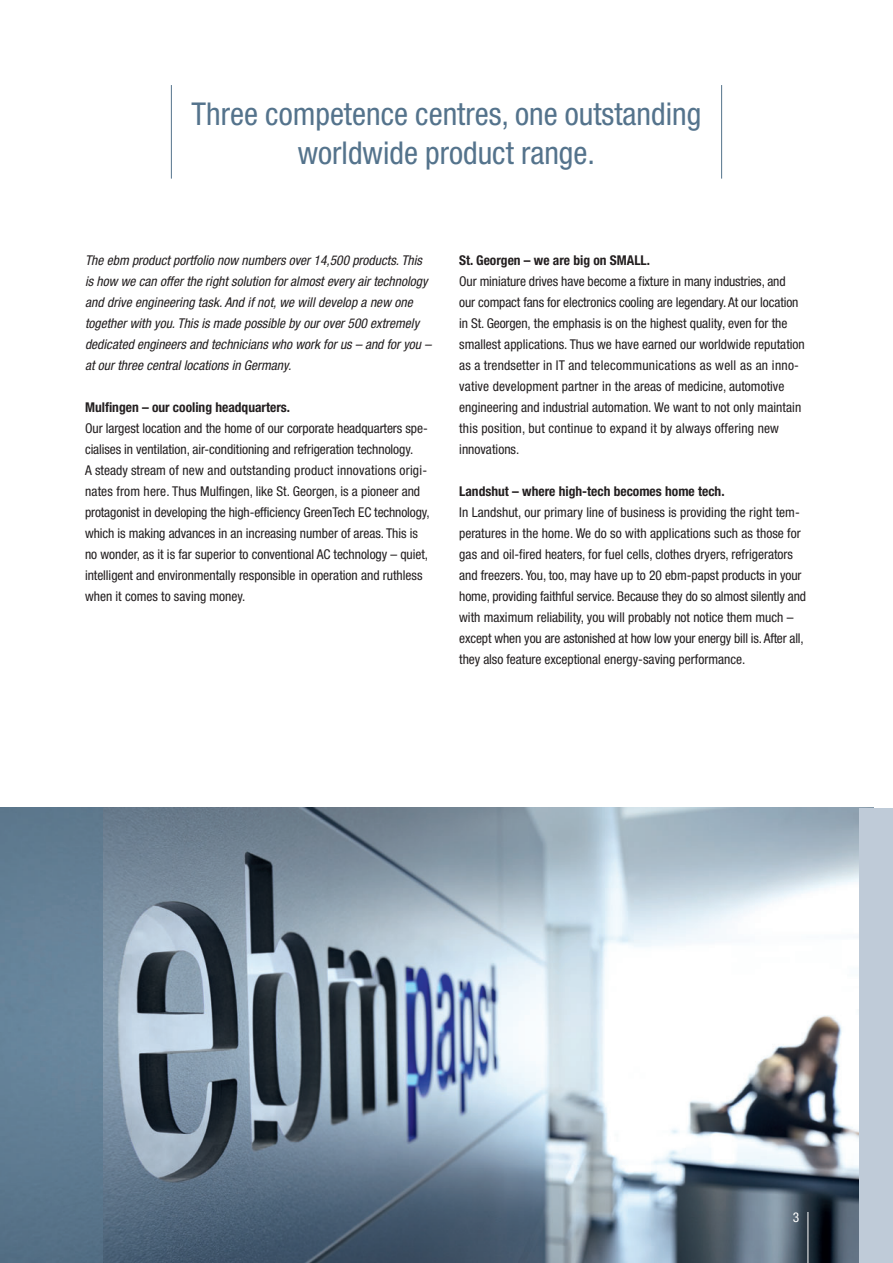
<style>
.page{position:relative;width:893px;height:1263px;background:#fff}
.page>*{position:absolute;margin:0;border:0;box-sizing:border-box;transform-origin:0 0}
.t1{font:condensed 31.5px/39px "Helvetica Neue LT Pro";color:#54738c;text-align:center}
.t2{font:condensed 13.5px/21px "Helvetica Neue LT Pro";color:#231f20}
.t3{font:italic condensed 13.5px/21px "Helvetica Neue LT Pro";color:#231f20}
.t4{font:700 condensed 13.5px "Helvetica Neue LT Pro";color:#231f20}
.t5{font:condensed 13.5px "Helvetica Neue LT Pro";color:#fff}
</style>
<div class="page">
<img style="left:102px;top:808px;width:757px;height:454px">
<hr style="left:807px;top:1212px;width:1px;height:50px;background:#fff">
<img style="left:0;top:808px;width:102px;height:454px">
<div style="left:859px;top:808px;width:34px;height:454px;background:#bfcbd8"></div>
<hr style="left:721px;top:85px;width:1px;height:94px;background:#54738c">
<hr style="left:171px;top:85px;width:1px;height:94px;background:#54738c">
<h1 class="t1" style="left:192px;top:97px;width:511px">Three competence centres, one outstanding worldwide product range.</h1>
<p class="t3" style="left:85px;top:251px;width:348px">The ebm product portfolio now numbers over 14,500 products. This is how we can offer the right solution for almost every air technology and drive engineering task. And if not, we will develop a new one together with you. This is made possible by our over 500 extremely dedicated engineers and technicians who work for us – and for you – at our three central locations in Germany.</p>
<p class="t4" style="left:85px;top:402px;width:207px">Mulfingen – our cooling headquarters.</p>
<p class="t2" style="left:85px;top:419px;width:346px">Our largest location and the home of our corporate headquarters spe&shy;cialises in ventilation, air-conditioning and refrigeration technology.<br>A steady stream of new and outstanding product innovations origi&shy;nates from here. Thus Mulfingen, like St. Georgen, is a pioneer and protagonist in developing the high-efficiency GreenTech EC technology, which is making advances in an increasing number of areas. This is no wonder, as it is far superior to conventional AC technology – quiet, intelligent and environmentally responsible in operation and ruthless when it comes to saving money.</p>
<p class="t4" style="left:459px;top:255px;width:192px">St. Georgen – we are big on SMALL.</p>
<p class="t2" style="left:459px;top:272px;width:347px">Our miniature drives have become a fixture in many industries, and our compact fans for electronics cooling are legendary. At our location in St. Georgen, the emphasis is on the highest quality, even for the smallest applications. Thus we have earned our worldwide reputation as a trendsetter in IT and telecommunications as well as an inno&shy;vative development partner in the areas of medicine, automotive engineering and industrial automation. We want to not only maintain this position, but continue to expand it by always offering new innovations.</p>
<p class="t4" style="left:459px;top:486px;width:267px">Landshut – where high-tech becomes home tech.</p>
<p class="t2" style="left:459px;top:503px;width:348px">In Landshut, our primary line of business is providing the right tem&shy;peratures in the home. We do so with applications such as those for gas and oil-fired heaters, for fuel cells, clothes dryers, refrigerators and freezers. You, too, may have up to 20 ebm-papst products in your home, providing faithful service. Because they do so almost silently and with maximum reliability, you will probably not notice them much – except when you are astonished at how low your energy bill is. After all, they also feature exceptional energy-saving performance.</p>
<p class="t5" style="left:793px;top:1212px;width:8px">3</p>
</div>
